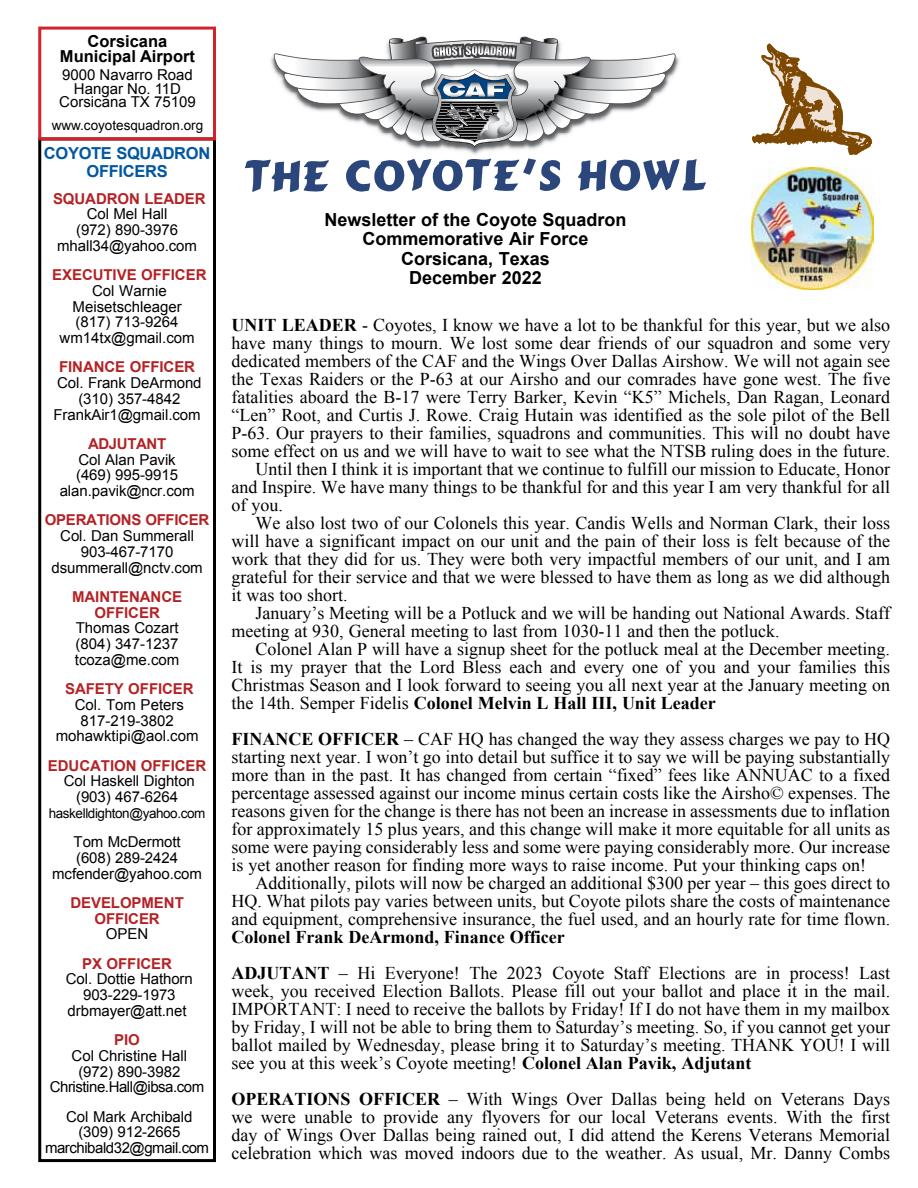
<style>
.page{position:relative;width:918px;height:1188px;background:#fff}
.page>*{position:absolute;margin:0;border:0;box-sizing:border-box;transform-origin:0 0}
.t1{font:18px/18px "Times New Roman";color:#000;text-align:justify}
.t2{font:700 18px/19.5px "Arial";color:#000;text-align:center}
.t3{font:700 18px "Times New Roman";color:#000}
.t4{font:700 16.5px/15px "Arial";color:#000;text-align:center}
.t5{font:700 16.5px/18px "Arial";letter-spacing:-.02em;color:#0057a2}
.t6{font:15px/15.8px "Arial";letter-spacing:-.005em;color:#000;text-align:center}
.t7{font:700 15px/15.8px "Arial";letter-spacing:-.005em;color:#b42225}
.t8{font:13.5px "Arial";letter-spacing:-.03em;color:#000}
.t9{font:13.5px "Arial";color:#000}
.s1{font-weight:700}
.s2{font-weight:400}
</style>
<div class="page">
<img style="left:271px;top:36px;width:409px;height:119px">
<svg style="left:274px;top:37px;width:402px;height:110px"></svg>
<div style="left:38px;top:137px;width:178px;height:1025px;border:3px solid #000"></div>
<svg style="left:752px;top:43px;width:120px;height:112px"></svg>
<svg style="left:245px;top:159px;width:84px;height:33px"></svg>
<svg style="left:578px;top:159px;width:128px;height:32px"></svg>
<svg style="left:346px;top:158px;width:214px;height:34px"></svg>
<img style="left:751px;top:167px;width:123px;height:123px">
<div style="left:38px;top:27px;width:178px;height:113px;border:3px solid #d2232a"></div>
<p class="t4" style="left:60px;top:34px;width:137px">CORSICANA<br>MUNICIPAL AIRPORT</p>
<p class="t6" style="left:59px;top:68px;width:138px;line-height:13.5px">9000 Navarro Road<br>Hangar No. 11D<br>Corsicana TX 75109</p>
<p class="t9" style="left:52px;top:116px;width:153px">www.coyotesquadron.org</p>
<p class="t5" style="left:44px;top:144px;width:24px">COYOTE</p>
<p class="t5" style="left:87px;top:144px;width:54px;text-indent:30px">SQUADRON<br>OFFICERS</p>
<p class="t7" style="left:53px;top:191px;width:22px">SQUADRON</p>
<p class="t7" style="left:144px;top:191px;width:12px">LEADER</p>
<p class="t6" style="left:57px;top:206px;width:141px">Col Mel Hall<br>(972) 890-3976 mhall34@yahoo.com</p>
<p class="t7" style="left:52px;top:267px;width:31px">EXECUT</p>
<p class="t7" style="left:113px;top:267px;width:74px">IVE OFFICER</p>
<p class="t6" style="left:60px;top:283px;width:137px">Col Warnie<br>Meisetschleager (817) 713-9264 wm14tx@gmail.com</p>
<p class="t7" style="left:59px;top:360px;width:25px">FINANCE</p>
<p class="t7" style="left:130px;top:360px;width:46px">OFFICER</p>
<p class="t6" style="left:54px;top:375px;width:150px">Col. Frank DeArmond (310) 357-4842<br>FrankAir1@gmail.com</p>
<p class="t7" style="left:88px;top:436px;width:40px">ADJUTANT</p>
<p class="t6" style="left:60px;top:452px;width:136px">Col Alan Pavik (469) 995-9915 alan.pavik@ncr.com</p>
<p class="t7" style="left:45px;top:513px;width:32px">OPERAT</p>
<p class="t7" style="left:106px;top:513px;width:16px">IONS</p>
<p class="t7" style="left:145px;top:513px;width:45px">OFFICER</p>
<p class="t6" style="left:51px;top:528px;width:153px">Col. Dan Summerall<br>903-467-7170 dsummerall@nctv.com</p>
<p class="t7" style="left:94px;top:589px;width:46px;text-indent:-22px">MAINTENANCE<br>OFFICER</p>
<p class="t6" style="left:75px;top:620px;width:106px;text-align:justify">Thomas Cozart (804) 347-1237 tcoza@me.com</p>
<p class="t7" style="left:65px;top:681px;width:41px">SAFETY</p>
<p class="t7" style="left:128px;top:681px;width:46px">OFFICER</p>
<p class="t6" style="left:56px;top:697px;width:144px">Col. Tom Peters<br>817-219-3802 mohawktipi@aol.com</p>
<p class="t7" style="left:48px;top:758px;width:22px">EDUCAT</p>
<p class="t7" style="left:110px;top:758px;width:77px">ION OFFICER</p>
<p class="t6" style="left:64px;top:773px;width:133px">Col Haskell Dighton (903) 467-6264</p>
<p class="t8" style="left:49px;top:804px;width:158px">haskelldighton@yahoo.com</p>
<p class="t6" style="left:52px;top:834px;width:151px">Tom McDermott<br>(608) 289-2424 mcfender@yahoo.com</p>
<p class="t7" style="left:70px;top:895px;width:95px;text-align:center">DEVELOPMENT<br>OFFICER</p>
<p class="t6" style="left:106px;top:926px;width:44px">OPEN</p>
<p class="t7" style="left:82px;top:956px;width:70px">PX OFFICER</p>
<p class="t6" style="left:66px;top:971px;width:129px">Col. Dottie Hathorn<br>903-229-1973 drbmayer@att.net</p>
<p class="t7" style="left:114px;top:1032px;width:27px">PI O</p>
<p class="t6" style="left:50px;top:1048px;width:156px">Col Christine Hall<br>(972) 890-3982<br>Christine.Hall@ibsa.com</p>
<p class="t6" style="left:45px;top:1109px;width:166px">Col Mark Archibald (309) 912-2665 marchibald32@gmail.com</p>
<p class="t2" style="left:325px;top:210px;width:304px">NEWSLETTER OF THE COYOTE SQUADRON<br>COMMEMORATIVE AIR FORCE<br>CORSICANA, TEXAS<br>DECEMBER 2022</p>
<p class="t1" style="left:231px;top:316px;width:660px"><span class="s1">Unit Leader</span> - Coyotes, I know we have a lot to be thankful for this year, but we also</p>
<p class="t1" style="left:231px;top:334px;width:660px">have many things to mourn. We lost some dear friends of our squadron and some very</p>
<p class="t1" style="left:231px;top:352px;width:660px">dedicated members of the CAF and the Wings Over Dallas Airshow. We will not again see</p>
<p class="t1" style="left:231px;top:370px;width:660px">the Texas Raiders or the P-63 at our Airsho and our comrades have gone west. The five</p>
<p class="t1" style="left:231px;top:388px;width:660px">fatalities aboard the B-17 were Terry Barker, Kevin “K5” Michels, Dan Ragan, Leonard</p>
<p class="t1" style="left:231px;top:406px;width:660px">“Len” Root, and Curtis J. Rowe. Craig Hutain was identified as the sole pilot of the Bell</p>
<p class="t1" style="left:231px;top:424px;width:660px">P-63. Our prayers to their families, squadrons and communities. This will no doubt have</p>
<p class="t1" style="left:231px;top:442px;width:660px">some effect on us and we will have to wait to see what the NTSB ruling does in the future.</p>
<p class="t1" style="left:255px;top:460px;width:636px">Until then I think it is important that we continue to fulfill our mission to Educate, Honor</p>
<p class="t1" style="left:231px;top:478px;width:660px">and Inspire. We have many things to be thankful for and this year I am very thankful for all</p>
<p class="t1" style="left:231px;top:496px;width:53px">of you.</p>
<p class="t1" style="left:255px;top:514px;width:636px">We also lost two of our Colonels this year. Candis Wells and Norman Clark, their loss</p>
<p class="t1" style="left:231px;top:532px;width:660px">will have a significant impact on our unit and the pain of their loss is felt because of the</p>
<p class="t1" style="left:231px;top:550px;width:660px">work that they did for us. They were both very impactful members of our unit, and I am</p>
<p class="t1" style="left:231px;top:568px;width:660px">grateful for their service and that we were blessed to have them as long as we did although</p>
<p class="t1" style="left:231px;top:586px;width:118px">it was too short.</p>
<p class="t1" style="left:255px;top:604px;width:636px">January’s Meeting will be a Potluck and we will be handing out National Awards. Staff</p>
<p class="t1" style="left:231px;top:622px;width:550px">meeting at 930, General meeting to last from 1030-11 and then the potluck.</p>
<p class="t1" style="left:255px;top:640px;width:636px">Colonel Alan P will have a signup sheet for the potluck meal at the December meeting.</p>
<p class="t1" style="left:231px;top:658px;width:660px">It is my prayer that the Lord Bless each and every one of you and your families this</p>
<p class="t1" style="left:231px;top:676px;width:660px">Christmas Season and I look forward to seeing you all next year at the January meeting on</p>
<p class="t3" style="left:231px;top:691px;width:486px"><span class="s2">the 14th. Semper Fidelis</span> Colonel Melvin L Hall III, Unit Leader</p>
<p class="t1" style="left:231px;top:730px;width:660px"><span class="s1">Financ e Offic er</span> – CAF HQ has changed the way they assess charges we pay to HQ starting next year. I won’t go into detail but suffice it to say we will be paying substantially more than in the past. It has changed from certain “fixed” fees like ANNUAC to a fixed percentage assessed against our income minus certain costs like the Airsho© expenses. The reasons given for the change is there has not been an increase in assessments due to inflation for approximately 15 plus years, and this change will make it more equitable for all units as some were paying considerably less and some were paying considerably more. Our increase is yet another reason for finding more ways to raise income. Put your thinking caps on!</p>
<p class="t1" style="left:231px;top:874px;width:660px;text-indent:24px">Additionally, pilots will now be charged an additional $300 per year – this goes direct to HQ. What pilots pay varies between units, but Coyote pilots share the costs of maintenance and equipment, comprehensive insurance, the fuel used, and an hourly rate for time flown.</p>
<p class="t1" style="left:231px;top:919px;width:660px;line-height:36px"><span class="s1">Colonel Frank DeArmond, Finance Officer<br>Adjutant</span> – Hi Everyone! The 2023 Coyote Staff Elections are in process! Last</p>
<p class="t1" style="left:231px;top:982px;width:660px">week, you received Election Ballots. Please fill out your ballot and place it in the mail.<br>IMPORTANT: I need to receive the ballots by Friday! If I do not have them in my mailbox by Friday, I will not be able to bring them to Saturday’s meeting. So, if you cannot get your ballot mailed by Wednesday, please bring it to Saturday’s meeting. THANK YOU! I will see you at this week’s Coyote meeting! <span class="s1">Colonel Alan Pavik, Adjutant</span></p>
<p class="t1" style="left:231px;top:1090px;width:660px"><span class="s1">Operations Officer</span> – With Wings Over Dallas being held on Veterans Days we were unable to provide any flyovers for our local Veterans events. With the first day of Wings Over Dallas being rained out, I did attend the Kerens Veterans Memorial celebration which was moved indoors due to the weather. As usual, Mr. Danny Combs</p>
</div>
